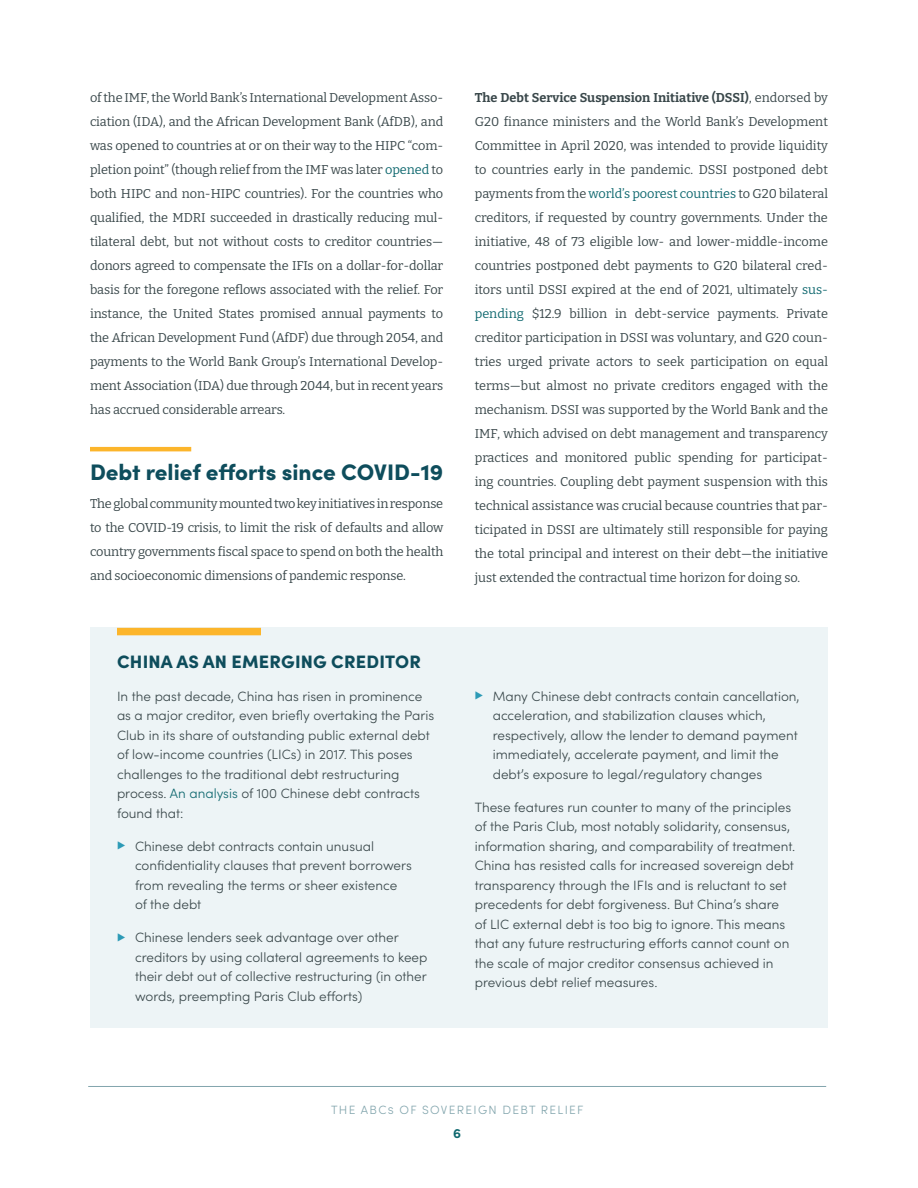
<style>
.page{position:relative;width:918px;height:1188px;background:#fff}
.page>*{position:absolute;margin:0;border:0;box-sizing:border-box;transform-origin:0 0}
._00_SUBHEAD_A{font:900 22.5px "Sofia Pro";color:#0e4d5c}
._01_BOX_TITLE{font:900 18px "Sofia Pro";letter-spacing:.01em;color:#0e4d5c}
._01_BOX_TEXT{font:300 13.5px/19.5px "Sofia Pro";color:#39474a}
.t1{font:700 13.5px "Sofia Pro";color:#0f686f}
._00_TEXT{font:12.75px/24px "Bitter";letter-spacing:-.01em;color:#39474a;text-align:justify}
.t2{font:300 12px "Sofia Pro";letter-spacing:.11em;color:#82a5ad}
.s1{color:#0f686f}
.s2{color:#2c9ab6}
.s3{font-weight:700}
</style>
<div class="page">
<hr style="left:88px;top:1086px;width:738px;height:1px;background:#82a5ad">
<hr style="left:90px;top:447px;width:101px;height:4px;background:#fcb52b">
<div style="left:90px;top:628px;width:738px;height:400px;background:#edf4f6"></div>
<div style="left:117px;top:628px;width:144px;height:7px;background:#fcb52b"></div>
<p class="_00_TEXT" style="left:90px;top:85px;width:355px">of the IMF, the World Bank’s International Development Asso&shy;ciation (IDA), and the African Development Bank (AfDB), and was opened to countries at or on their way to the HIPC “com&shy;pletion point” (though relief from the IMF was later <span class="s1">opened</span> to both HIPC and non-HIPC countries). For the countries who qualified, the MDRI succeeded in drastically reducing mul&shy;tilateral debt, but not without costs to creditor countries— donors agreed to compensate the IFIs on a dollar-for-dollar basis for the foregone reflows associated with the relief. For instance, the United States promised annual payments to the African Development Fund (AfDF) due through 2054, and payments to the World Bank Group’s International Develop&shy;ment Association (IDA) due through 2044, but in recent years has accrued considerable arrears.</p>
<p class="_00_SUBHEAD_A" style="left:90px;top:454px;width:355px">Debt relief efforts since COVID-19</p>
<p class="_00_TEXT" style="left:90px;top:492px;width:355px">The global community mounted two key initiatives in response to the COVID-19 crisis, to limit the risk of defaults and allow country governments fiscal space to spend on both the health and socioeconomic dimensions of pandemic response.</p>
<p class="_01_BOX_TITLE" style="left:117px;top:647px;width:305px">CHINA AS AN EMERGING CREDITOR</p>
<p class="_01_BOX_TEXT" style="left:117px;top:685px;width:319px">In the past decade, China has risen in prominence as a major creditor, even briefly overtaking the Paris Club in its share of outstanding public external debt of low-income countries (LICs) in 2017. This poses challenges to the traditional debt restructuring process. <span class="s1">An analysis</span> of 100 Chinese debt contracts found that:</p>
<p class="_01_BOX_TEXT" style="left:135px;top:835px;width:278px;text-indent:-18px"><span class="s2">▶</span> Chinese debt contracts contain unusual confidentiality clauses that prevent borrowers from revealing the terms or sheer existence of the debt</p>
<p class="_01_BOX_TEXT" style="left:135px;top:927px;width:294px;text-indent:-18px"><span class="s2">▶</span> Chinese lenders seek advantage over other creditors by using collateral agreements to keep their debt out of collective restructuring (in other words, preempting Paris Club efforts)</p>
<p class="_00_TEXT" style="left:475px;top:85px;width:355px"><span class="s3">The Debt Service Suspension Initiative (DSSI)</span>, endorsed by G20 finance ministers and the World Bank’s Development Committee in April 2020, was intended to provide liquidity to countries early in the pandemic. DSSI postponed debt payments from the <span class="s1">world’s poorest countries</span> to G20 bilateral creditors, if requested by country governments. Under the initiative, 48 of 73 eligible low- and lower-middle-income countries postponed debt payments to G20 bilateral cred&shy;itors until DSSI expired at the end of 2021, ultimately <span class="s1">sus&shy;pending</span> $12.9 billion in debt-service payments. Private creditor participation in DSSI was voluntary, and G20 coun&shy;tries urged private actors to seek participation on equal terms—but almost no private creditors engaged with the mechanism. DSSI was supported by the World Bank and the IMF, which advised on debt management and transparency practices and monitored public spending for participat&shy;ing countries. Coupling debt payment suspension with this technical assistance was crucial because countries that par&shy;ticipated in DSSI are ultimately still responsible for paying the total principal and interest on their debt—the initiative just extended the contractual time horizon for doing so.</p>
<p class="_01_BOX_TEXT" style="left:493px;top:685px;width:308px;text-indent:-18px"><span class="s2">▶</span> Many Chinese debt contracts contain cancellation, acceleration, and stabilization clauses which, respectively, allow the lender to demand payment immediately, accelerate payment, and limit the debt’s exposure to legal/regulatory changes</p>
<p class="_01_BOX_TEXT" style="left:475px;top:796px;width:322px">These features run counter to many of the principles of the Paris Club, most notably solidarity, consensus, information sharing, and comparability of treatment.<br>China has resisted calls for increased sovereign debt transparency through the IFIs and is reluctant to set precedents for debt forgiveness. But China’s share<br>of LIC external debt is too big to ignore. This means that any future restructuring efforts cannot count on the scale of major creditor consensus achieved in previous debt relief measures.</p>
<p class="t2" style="left:331px;top:1101px;width:254px">THE ABCs OF SOVEREIGN DEBT RELIEF</p>
<p class="t1" style="left:453px;top:1123px;width:9px">6</p>
</div>
